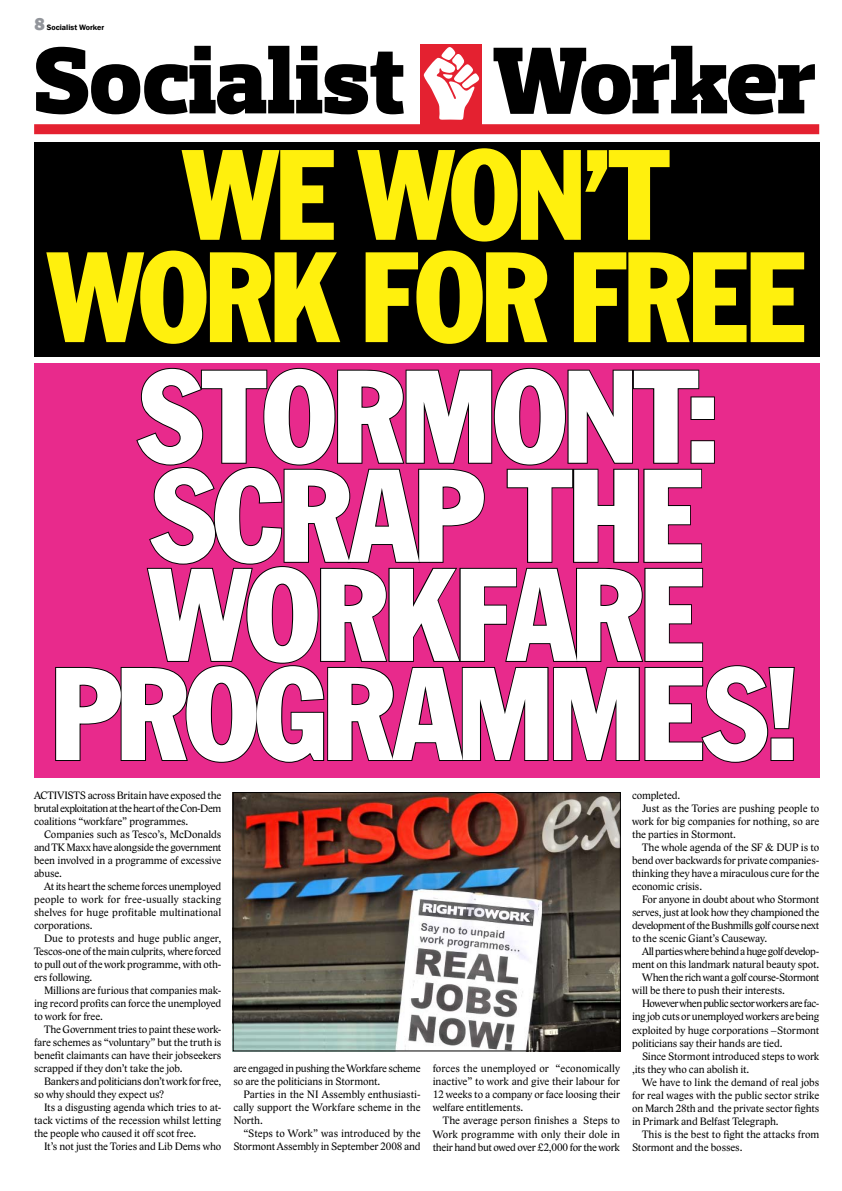
<style>
.page{position:relative;width:842px;height:1191px;background:#fff}
.page>*{position:absolute;margin:0;border:0;box-sizing:border-box;transform-origin:0 0}
.t1{font:138px/99.1px "Franklin Cond Gothic";letter-spacing:-.045em;color:#fff;text-align:justify;scale:1.04 1}
.t2{font:134.6px/102.3px "Franklin Cond Gothic";letter-spacing:-.05em;color:#fff00d;text-align:center}
.t3{font:900 96.5px "Prelo Slab";color:#000}
.t4{font:800 18px "Franklin Gothic";color:#92959b}
.t5{font:11px/13px "Lido STF";letter-spacing:-.01em;color:#000;text-align:justify}
.t6{font:11px "Lido STF";letter-spacing:-.03em;color:#000}
.t7{font:11px "Lido STF";letter-spacing:-.04em;color:#000}
.t8{font:11px "Lido STF";letter-spacing:-.035em;color:#000}
.t9{font:600 8px "Franklin Gothic";color:#000}
</style>
<div class="page">
<div style="left:420px;top:44px;width:62px;height:85px;background:#e42130"></div>
<svg style="left:424px;top:47px;width:55px;height:73px"></svg>
<div style="left:34px;top:124px;width:785px;height:10px;background:#e42130"></div>
<div style="left:34px;top:142px;width:785px;height:214px;background:#000"></div>
<div style="left:34px;top:363px;width:785px;height:414px;background:#e82a8c"></div>
<svg style="left:55px;top:367px;width:740px;height:396px"></svg>
<img style="left:235px;top:794px;width:384px;height:255px">
<div style="left:233px;top:792px;width:388px;height:259px;border:1px solid #000"></div>
<h3 class="t4" style="left:34px;top:12px;width:12px">8</h3>
<p class="t9" style="left:47px;top:22px;width:59px">Socialist Worker</p>
<h3 class="t3" style="left:34px;top:22px;width:783px">Socialist Worker</h3>
<h2 class="t2" style="left:44px;top:143px;width:766px">WE WON’T<br>WORK FOR FREE</h2>
<h1 class="t1" style="left:134px;top:366px;width:564px">STORMONT:<br>SCRAP THE WORKF</h1>
<h1 class="t1" style="left:506px;top:564px;width:124px">ARE</h1>
<h1 class="t1" style="left:50px;top:663px;width:130px">PROGR</h1>
<h1 class="t1" style="left:392px;top:663px;width:397px">AMMES!</h1>
<p class="t5" style="left:34px;top:789px;width:14px">Activists</p>
<p class="t5" style="left:34px;top:789px;width:189px;text-indent:54px">across Britain have exposed the brutal exploitation at the heart of the Con-Dem coalitions “workfare” programmes.</p>
<p class="t5" style="left:34px;top:828px;width:189px;text-indent:10px">Companies such as Tesco’s, McDonalds and TK Maxx have alongside the government been involved in a programme of excessive abuse.</p>
<p class="t5" style="left:34px;top:880px;width:189px;text-indent:10px">At its heart the scheme forces unemployed people to work for free-usually stacking shelves for huge profitable multinational corporations.</p>
<p class="t5" style="left:34px;top:932px;width:189px;text-indent:10px">Due to protests and huge public anger, Tescos-one of the main culprits, where forced to pull out of the work programme, with oth&shy;ers following.</p>
<p class="t5" style="left:34px;top:984px;width:189px;text-indent:10px">Millions are furious that companies mak&shy;ing record profits can force the unemployed to work for free.</p>
<p class="t5" style="left:34px;top:1023px;width:189px;text-indent:10px">The Government tries to paint these work&shy;fare schemes as “voluntary” but the truth is benefit claimants can have their jobseekers scrapped if they don’t take the job.</p>
<p class="t5" style="left:34px;top:1075px;width:189px;text-indent:10px">Bankers and politicians don’t work for free, so why should they expect us?</p>
<p class="t5" style="left:34px;top:1101px;width:189px;text-indent:10px">Its a disgusting agenda which tries to at&shy;tack victims of the recession whilst letting the people who caused it off scot free.</p>
<p class="t5" style="left:44px;top:1140px;width:179px">It’s not just the Tories and Lib Dems who</p>
<p class="t5" style="left:233px;top:1062px;width:189px">are engaged in pushing the Workfare scheme so are the politicians in Stormont.</p>
<p class="t5" style="left:233px;top:1088px;width:189px;text-indent:10px">Parties in the NI Assembly enthusiasti&shy;cally support the Workfare scheme in the North.</p>
<p class="t5" style="left:233px;top:1127px;width:189px;text-align:right">“Steps to Work” was introduced by the<br>Stormont Assembly in September 2008 and</p>
<p class="t5" style="left:433px;top:1062px;width:189px">forces the unemployed or “economically inactive” to work and give their labour for 12 weeks to a company or face loosing their welfare entitlements.</p>
<p class="t5" style="left:433px;top:1114px;width:189px;text-indent:10px">The average person finishes a Steps to Work programme with only their dole in their hand but owed over £2,000 for the work</p>
<p class="t5" style="left:632px;top:789px;width:50px">completed.</p>
<p class="t5" style="left:642px;top:802px;width:179px">Just as the Tories are pushing people to</p>
<p class="t5" style="left:632px;top:815px;width:189px">work for big companies for nothing, so are</p>
<p class="t5" style="left:632px;top:828px;width:105px">the parties in Stormont.</p>
<p class="t5" style="left:642px;top:841px;width:179px">The whole agenda of the SF &amp; DUP is to</p>
<p class="t5" style="left:632px;top:854px;width:189px">bend over backwards for private companies-</p>
<p class="t5" style="left:632px;top:867px;width:189px">thinking they have a miraculous cure for the</p>
<p class="t5" style="left:632px;top:880px;width:72px">economic crisis.</p>
<p class="t5" style="left:642px;top:893px;width:179px">For anyone in doubt about who Stormont</p>
<p class="t5" style="left:632px;top:906px;width:189px">serves, just at look how they championed the</p>
<p class="t6" style="left:632px;top:919px;width:189px">development of the Bushmills golf course next</p>
<p class="t5" style="left:632px;top:932px;width:137px">to the scenic Giant’s Causeway.</p>
<p class="t7" style="left:642px;top:945px;width:179px">All parties where behind a huge golf develop-</p>
<p class="t5" style="left:632px;top:958px;width:189px">ment on this landmark natural beauty spot.</p>
<p class="t6" style="left:642px;top:971px;width:179px">When the rich want a golf course-Stormont</p>
<p class="t5" style="left:632px;top:984px;width:154px">will be there to push their interests.</p>
<p class="t8" style="left:642px;top:997px;width:179px">However when public sector workers are fac-</p>
<p class="t5" style="left:632px;top:1010px;width:189px">ing job cuts or unemployed workers are being</p>
<p class="t5" style="left:632px;top:1023px;width:189px">exploited by huge corporations –Stormont</p>
<p class="t5" style="left:632px;top:1036px;width:152px">politicians say their hands are tied.</p>
<p class="t5" style="left:642px;top:1049px;width:179px">Since Stormont introduced steps to work</p>
<p class="t5" style="left:632px;top:1062px;width:119px">,its they who can abolish it.</p>
<p class="t5" style="left:642px;top:1075px;width:179px">We have to link the demand of real jobs</p>
<p class="t5" style="left:632px;top:1088px;width:189px">for real wages with the public sector strike</p>
<p class="t5" style="left:632px;top:1101px;width:189px">on March 28th and the private sector fights</p>
<p class="t5" style="left:632px;top:1114px;width:148px">in Primark and Belfast Telegraph.</p>
<p class="t5" style="left:642px;top:1127px;width:179px">This is the best to fight the attacks from</p>
<p class="t5" style="left:632px;top:1140px;width:112px">Stormont and the bosses.</p>
</div>
